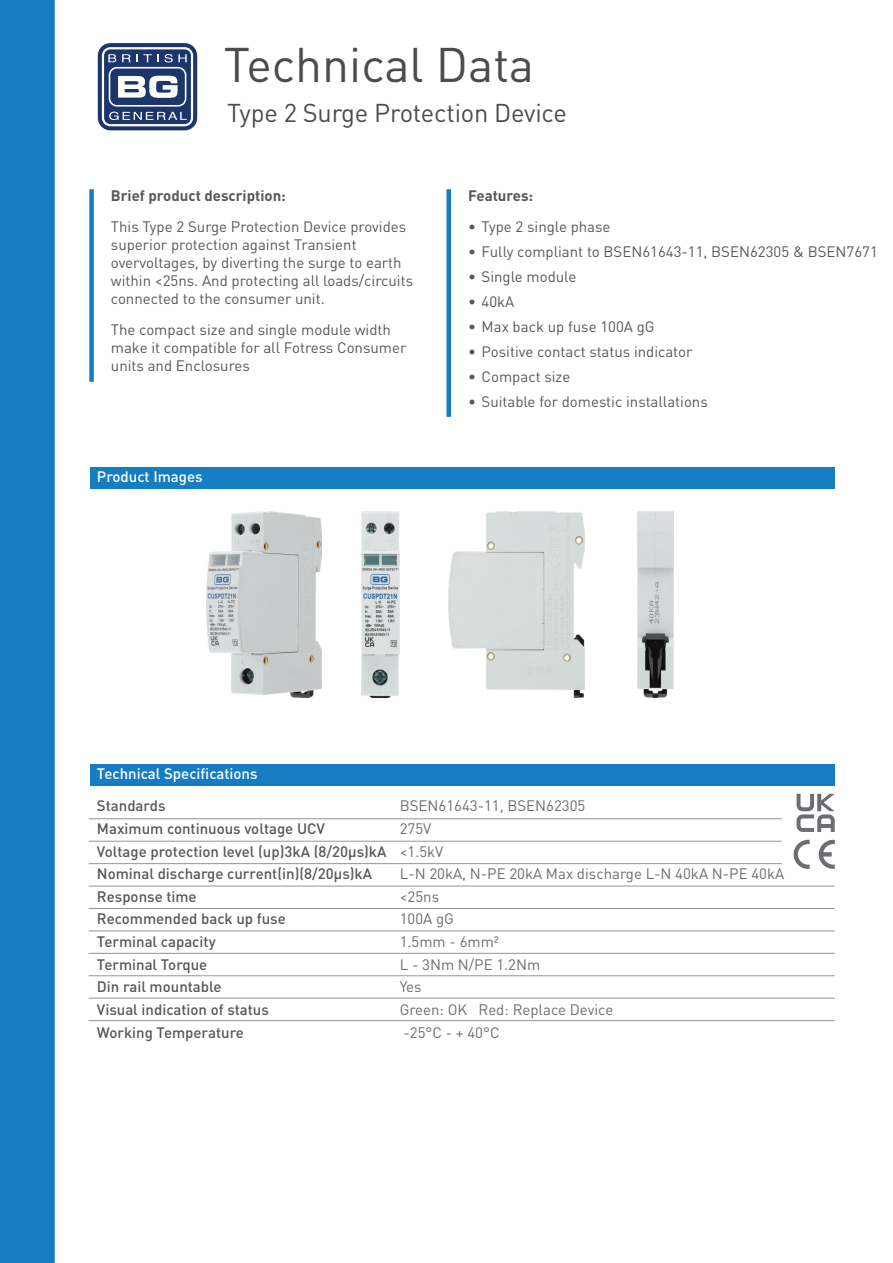
<style>
.page{position:relative;width:893px;height:1263px;background:#fff}
.page>*{position:absolute;margin:0;border:0;box-sizing:border-box;transform-origin:0 0}
.t1{font:48px "DIN Pro";color:#4b4c4d}
.t2{font:25.5px "DIN Pro";letter-spacing:-.01em;color:#4b4c4d}
.t3{font:15px/18px "DIN Pro";color:#57585a}
.t4{font:500 15px/22.6px "DIN Pro";color:#57585a}
.t5{font:15px/22.6px "DIN Pro";color:#6c6d70}
.t6{font:500 15px "DIN Pro";color:#fff}
.t7{font:700 15px "DIN Pro";color:#57585a}
</style>
<div class="page">
<div style="left:0;top:0;width:55px;height:1263px;background:#177dc2"></div>
<div style="left:98px;top:43px;width:99px;height:87px;background:linear-gradient(to right,#1c366c,#1c366c);border-radius:13px"></div>
<svg style="left:102px;top:47px;width:91px;height:79px"></svg>
<div style="left:446px;top:191px;width:5px;height:224px;background:#177dc2"></div>
<div style="left:89px;top:191px;width:5px;height:188px;background:#177dc2"></div>
<div style="left:90px;top:764px;width:745px;height:22px;background:#177dc2"></div>
<hr style="left:89px;top:818px;width:693px;height:1px;background:#939598">
<hr style="left:89px;top:931px;width:746px;height:1px;background:#939598">
<hr style="left:89px;top:998px;width:746px;height:1px;background:#939598">
<hr style="left:89px;top:863px;width:693px;height:1px;background:#939598">
<hr style="left:89px;top:908px;width:746px;height:1px;background:#939598">
<hr style="left:89px;top:975px;width:746px;height:1px;background:#939598">
<hr style="left:89px;top:841px;width:693px;height:1px;background:#939598">
<hr style="left:89px;top:886px;width:746px;height:1px;background:#939598">
<hr style="left:89px;top:953px;width:746px;height:1px;background:#939598">
<hr style="left:89px;top:1020px;width:746px;height:1px;background:#939598">
<svg style="left:794px;top:840px;width:16px;height:29px"></svg>
<svg style="left:819px;top:840px;width:16px;height:29px"></svg>
<svg style="left:797px;top:794px;width:38px;height:38px"></svg>
<div style="left:90px;top:467px;width:745px;height:22px;background:#177dc2"></div>
<img style="left:206px;top:511px;width:115px;height:186px">
<img style="left:449px;top:511px;width:136px;height:186px">
<img style="left:361px;top:511px;width:39px;height:186px">
<img style="left:637px;top:511px;width:36px;height:186px">
<h1 class="t1" style="left:224px;top:32px;width:312px">Technical Data</h1>
<h2 class="t2" style="left:227px;top:95px;width:341px">Type 2 Surge Protection Device</h2>
<p class="t7" style="left:111px;top:185px;width:177px">Brief product description:</p>
<p class="t3" style="left:111px;top:217px;width:304px">This Type 2 Surge Protection Device provides superior protection against Transient overvoltages, by diverting the surge to earth within &lt;25ns. And protecting all loads/circuits connected to the consumer unit.</p>
<p class="t3" style="left:111px;top:320px;width:297px">The compact size and single module width make it compatible for all Fotress Consumer units and Enclosures</p>
<p class="t6" style="left:97px;top:466px;width:107px">Product Images</p>
<p class="t7" style="left:468px;top:185px;width:67px">Features:</p>
<p class="t3" style="left:468px;top:217px;width:144px">• Type 2 single phase</p>
<p class="t3" style="left:468px;top:242px;width:411px">• Fully compliant to BSEN61643-11, BSEN62305 &amp; BSEN7671</p>
<p class="t3" style="left:468px;top:267px;width:110px">• Single module</p>
<p class="t3" style="left:468px;top:292px;width:48px">• 40kA</p>
<p class="t3" style="left:468px;top:317px;width:188px">• Max back up fuse 100A gG</p>
<p class="t3" style="left:468px;top:342px;width:226px">• Positive contact status indicator</p>
<p class="t3" style="left:468px;top:367px;width:104px">• Compact size</p>
<p class="t3" style="left:468px;top:392px;width:241px">• Suitable for domestic installations</p>
<p class="t6" style="left:97px;top:764px;width:162px">Technical Specifications</p>
<p class="t4" style="left:97px;top:794px;width:291px">Standards<br>Maximum continuous voltage UCV<br>Voltage protection level (up)3kA (8/20μs)kA<br>Nominal discharge current(in)(8/20μs)kA<br>Response time<br>Recommended back up fuse<br>Terminal capacity<br>Terminal Torque<br>Din rail mountable<br>Visual indication of status<br>Working Temperature</p>
<p class="t5" style="left:400px;top:794px;width:386px">BSEN61643-11, BSEN62305<br>275V<br>&lt;1.5kV<br>L-N 20kA, N-PE 20kA Max discharge L-N 40kA N-PE 40kA &lt;25ns<br>100A gG<br>1.5mm - 6mm²<br>L - 3Nm N/PE 1.2Nm<br>Yes<br>Green: OK Red: Replace Device<br>-25°C - + 40°C</p>
</div>
